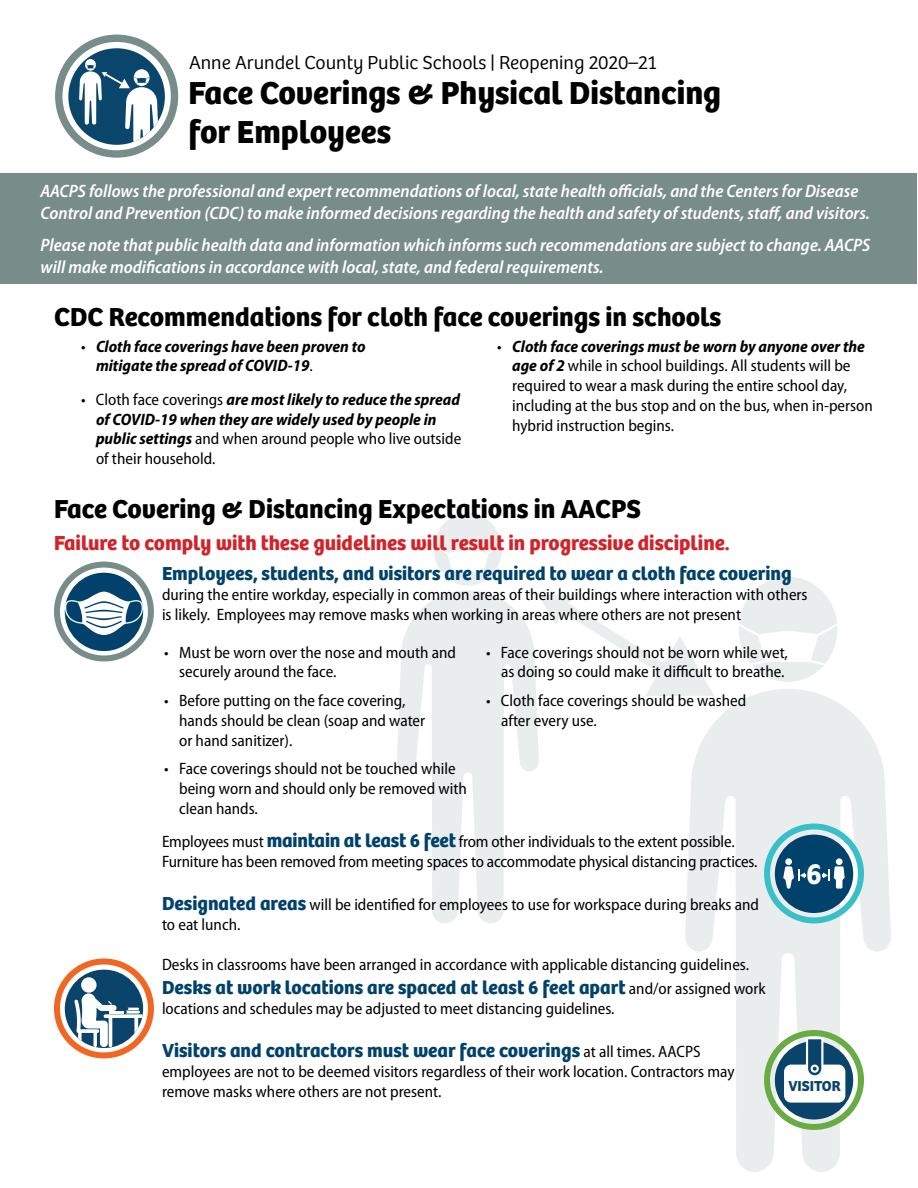
<style>
.page{position:relative;width:918px;height:1188px;background:#fff}
.page>*{position:absolute;margin:0;border:0;box-sizing:border-box;transform-origin:0 0}
.Headline{font:700 33px/39.6px "Bree";color:#000}
.t1{font:700 condensed 28.35px "Cocon Pro";color:#fff}
.t2{font:700 27px "Bree";color:#000}
.t3{font:700 21px "Bree";color:#d2232a}
.bullets{font:700 19.5px "Bree";color:#00426b}
.text{font:300 19.5px "Bree";color:#000}
.text-2{font:italic 600 semi-condensed 18px/21.6px "Myriad Pro";color:#fff}
.bullets-2{font:semi-condensed 16.5px/19.8px "Myriad Pro";color:#000}
.bullets-3{font:italic 700 semi-condensed 16.5px/19.8px "Myriad Pro";color:#000}
.t4{font:700 15px "Bree";letter-spacing:-.005em;color:#0a446b}
.s1{font-weight:400;font-style:normal}
.s2{font-weight:700;font-style:italic}
.s3{font-family:"Bree";font-weight:700;font-stretch:normal;font-size:19.5px;color:#00426b}
.s4{font-family:"Myriad Pro";font-weight:400;font-stretch:semi-condensed;font-size:16.5px;color:#000}
</style>
<div class="page">
<svg style="left:397px;top:590px;width:142px;height:333px;fill:#eaeded"></svg>
<div style="left:434px;top:513px;width:68px;height:73px;background:#eaeded;border-radius:50%"></div>
<svg style="left:434px;top:545px;width:68px;height:29px"></svg>
<svg style="left:685px;top:689px;width:206px;height:483px;fill:#eaeded"></svg>
<div style="left:739px;top:577px;width:98px;height:105px;background:#eaeded;border-radius:50%"></div>
<svg style="left:739px;top:624px;width:98px;height:41px"></svg>
<svg style="left:538px;top:590px;width:176px;height:106px"></svg>
<div style="left:55px;top:35px;width:123px;height:123px;border:7px solid #788c8a;border-radius:50%"></div>
<div style="left:68px;top:48px;width:97px;height:97px;background:#0a456b;border-radius:50%"></div>
<div style="left:85px;top:59px;width:11px;height:12px;background:#fff;border-radius:50%"></div>
<svg style="left:79px;top:64px;width:79px;height:81px"></svg>
<div style="left:764px;top:823px;width:100px;height:100px;border:6px solid #38bfc7;border-radius:50%"></div>
<div style="left:775px;top:835px;width:78px;height:78px;background:#00426b;border-radius:50%"></div>
<div style="left:785px;top:858px;width:7px;height:7px;background:#fff;border-radius:50%"></div>
<svg style="left:783px;top:866px;width:23px;height:23px"></svg>
<div style="left:836px;top:858px;width:7px;height:7px;background:#fff;border-radius:50%"></div>
<svg style="left:822px;top:866px;width:23px;height:23px"></svg>
<div style="left:54px;top:562px;width:100px;height:100px;border:6px solid #788c8a;border-radius:50%"></div>
<div style="left:65px;top:573px;width:78px;height:78px;background:#00426b;border-radius:50%"></div>
<svg style="left:65px;top:592px;width:78px;height:43px"></svg>
<div style="left:1px;top:173px;width:916px;height:111px;background:#788c8a"></div>
<div style="left:65px;top:970px;width:78px;height:78px;background:#0a446b;border-radius:50%"></div>
<div style="left:54px;top:958px;width:100px;height:100px;border:6px solid #f16623;border-radius:50%"></div>
<div style="left:81px;top:977px;width:16px;height:16px;background:#fff;border-radius:50%"></div>
<svg style="left:74px;top:993px;width:69px;height:54px"></svg>
<div style="left:764px;top:1030px;width:100px;height:100px;border:6px solid #6aac44;border-radius:50%"></div>
<div style="left:775px;top:1041px;width:78px;height:79px;background:#0a446b;border-radius:50%"></div>
<div style="left:785px;top:1066px;width:59px;height:36px;background:#fff;border-radius:6px"></div>
<div style="left:784px;top:1065px;width:61px;height:38px;border:2px solid #fff;border-radius:6px"></div>
<svg style="left:805px;top:1036px;width:20px;height:40px"></svg>
<div style="left:811px;top:1065px;width:8px;height:8px;border:2px solid #fff;border-radius:50%"></div>
<p class="text" style="left:189px;top:48px;width:469px">Anne Arundel County Public Schools | Reopening 2020–21</p>
<p class="Headline" style="left:188px;top:70px;width:534px">Face Coverings &amp; Physical Distancing for Employees</p>
<p class="text-2" style="left:40px;top:181px;width:831px">AACPS follows the professional and expert recommendations of local, state health officials, and the Centers for Disease<br>Control and Prevention (CDC) to make informed decisions regarding the health and safety of students, staff, and visitors.</p>
<p class="text-2" style="left:40px;top:235px;width:831px">Please note that public health data and information which informs such recommendations are subject to change. AACPS will make modifications in accordance with local, state, and federal requirements.</p>
<p class="t2" style="left:54px;top:296px;width:669px">CDC Recommendations for cloth face coverings in schools</p>
<p class="bullets-3" style="left:96px;top:337px;width:271px;text-indent:-15px"><span class="s1">•</span> Cloth face coverings have been proven to mitigate the spread of COVID-19<span class="s1">.</span></p>
<p class="bullets-3" style="left:96px;top:390px;width:367px;text-indent:-15px"><span class="s1">• Cloth face coverings</span> are most likely to reduce the spread of COVID-19 when they are widely used by people in public settings <span class="s1">and when around people who live outside of their household.</span></p>
<p class="bullets-2" style="left:512px;top:337px;width:362px;text-indent:-15px">• <span class="s2">Cloth face coverings must be worn by anyone over the age of 2</span> while in school buildings. All students will be required to wear a mask during the entire school day, including at the bus stop and on the bus, when in-person hybrid instruction begins.</p>
<p class="t2" style="left:54px;top:488px;width:589px">Face Covering &amp; Distancing Expectations in AACPS</p>
<p class="t3" style="left:54px;top:526px;width:677px">Failure to comply with these guidelines will result in progressive discipline.</p>
<p class="bullets" style="left:162px;top:558px;width:631px">Employees, students, and visitors are required to wear a cloth face covering</p>
<p class="bullets-2" style="left:162px;top:585px;width:647px">during the entire workday, especially in common areas of their buildings where interaction with others is likely. Employees may remove masks when working in areas where others are not present</p>
<p class="bullets-2" style="left:179px;top:643px;width:278px;text-indent:-15px">• Must be worn over the nose and mouth and securely around the face.</p>
<p class="bullets-2" style="left:179px;top:691px;width:248px;text-indent:-15px">• Before putting on the face covering, hands should be clean (soap and water or hand sanitizer).</p>
<p class="bullets-2" style="left:179px;top:759px;width:289px;text-indent:-15px">• Face coverings should not be touched while being worn and should only be removed with clean hands.</p>
<p class="bullets-2" style="left:486px;top:643px;width:304px;text-align:right">• Face coverings should not be worn while wet, as doing so could make it difficult to breathe.</p>
<p class="bullets-2" style="left:501px;top:691px;width:247px;text-indent:-15px">• Cloth face coverings should be washed after every use.</p>
<p class="bullets-2" style="left:162px;top:832px;width:597px">Employees must <span class="s3">maintain at least 6 feet</span> from other individuals to the extent possible.<br>Furniture has been removed from meeting spaces to accommodate physical distancing practices.</p>
<p class="bullets-2" style="left:162px;top:895px;width:599px"><span class="s3">Designated areas</span> will be identified for employees to use for workspace during breaks and to eat lunch.</p>
<p class="bullets-2" style="left:162px;top:955px;width:589px">Desks in classrooms have been arranged in accordance with applicable distancing guidelines.</p>
<p class="bullets" style="left:162px;top:972px;width:605px">Desks at work locations are spaced at least 6 feet apart <span class="s4">and/or assigned work</span></p>
<p class="bullets-2" style="left:162px;top:998px;width:454px">locations and schedules may be adjusted to meet distancing guidelines.</p>
<p class="bullets" style="left:162px;top:1035px;width:540px">Visitors and contractors must wear face coverings <span class="s4">at all times. AACPS</span></p>
<p class="bullets-2" style="left:162px;top:1062px;width:574px">employees are not to be deemed visitors regardless of their work location. Contractors may remove masks where others are not present.</p>
<h2 class="t1" style="left:806px;top:854px;width:17px">6</h2>
<p class="t4" style="left:788px;top:1074px;width:54px">VISITOR</p>
</div>
